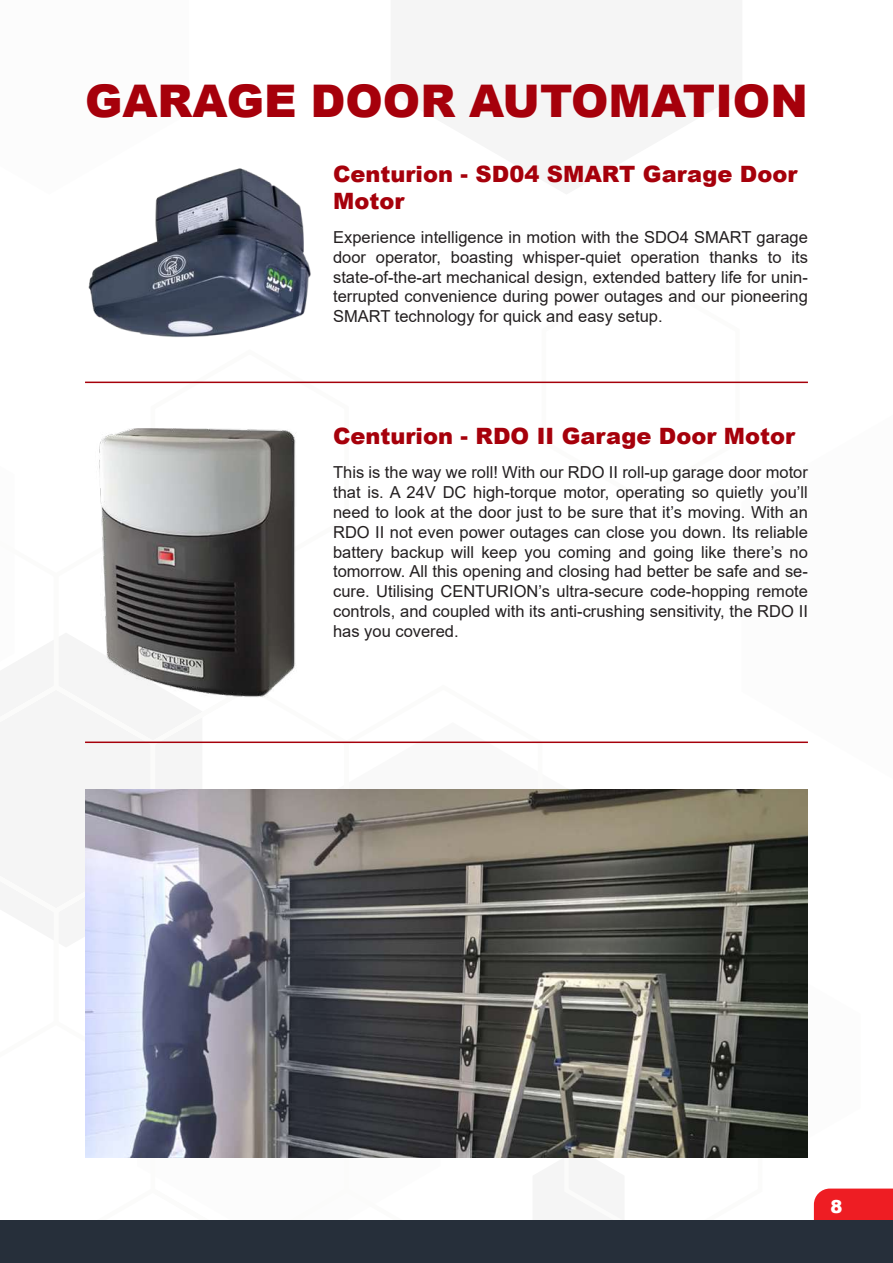
<style>
.page{position:relative;width:893px;height:1263px;background:#fff}
.page>*{position:absolute;margin:0;border:0;box-sizing:border-box;transform-origin:0 0}
.t1{font:900 45px "Arial";color:#a6000b}
.t2{font:900 22.5px/27px "Arial";color:#a6000b}
.t3{font:900 18px "Arial";color:#fff}
.t4{font:16.5px/19.8px "Arial";color:#231f20;text-align:justify}
</style>
<div class="page">
<div style="left:814px;top:1188px;width:79px;height:32px;background:#ee1d23"></div>
<div style="left:0;top:1220px;width:893px;height:43px;background:#262f3a"></div>
<img style="left:88px;top:168px;width:223px;height:169px">
<img style="left:99px;top:428px;width:197px;height:269px">
<hr style="left:85px;top:382px;width:723px;height:1px;background:#a6000b">
<hr style="left:85px;top:741px;width:723px;height:2px;background:#a6000b">
<img style="left:85px;top:789px;width:723px;height:369px">
<h1 class="t1" style="left:85px;top:69px;width:724px">GARAGE DOOR AUTOMATION</h1>
<h2 class="t2" style="left:333px;top:160px;width:466px">Centurion - SD04 SMART Garage Door<br>Motor</h2>
<p class="t4" style="left:333px;top:227px;width:476px">Experience intelligence in motion with the SDO4 SMART garage door operator, boasting whisper-quiet operation thanks to its state-of-the-art mechanical design, extended battery life for unin&shy;terrupted convenience during power outages and our pioneering SMART technology for quick and easy setup.</p>
<h2 class="t2" style="left:333px;top:422px;width:464px">Centurion - RDO II Garage Door Motor</h2>
<p class="t4" style="left:333px;top:463px;width:476px">This is the way we roll! With our RDO II roll-up garage door motor that is. A 24V DC high-torque motor, operating so quietly you’ll need to look at the door just to be sure that it’s moving. With an RDO II not even power outages can close you down. Its reliable battery backup will keep you coming and going like there’s no tomorrow. All this opening and closing had better be safe and se&shy;cure. Utilising CENTURION’s ultra-secure code-hopping remote controls, and coupled with its anti-crushing sensitivity, the RDO II has you covered.</p>
<p class="t3" style="left:831px;top:1193px;width:14px">8</p>
</div>
